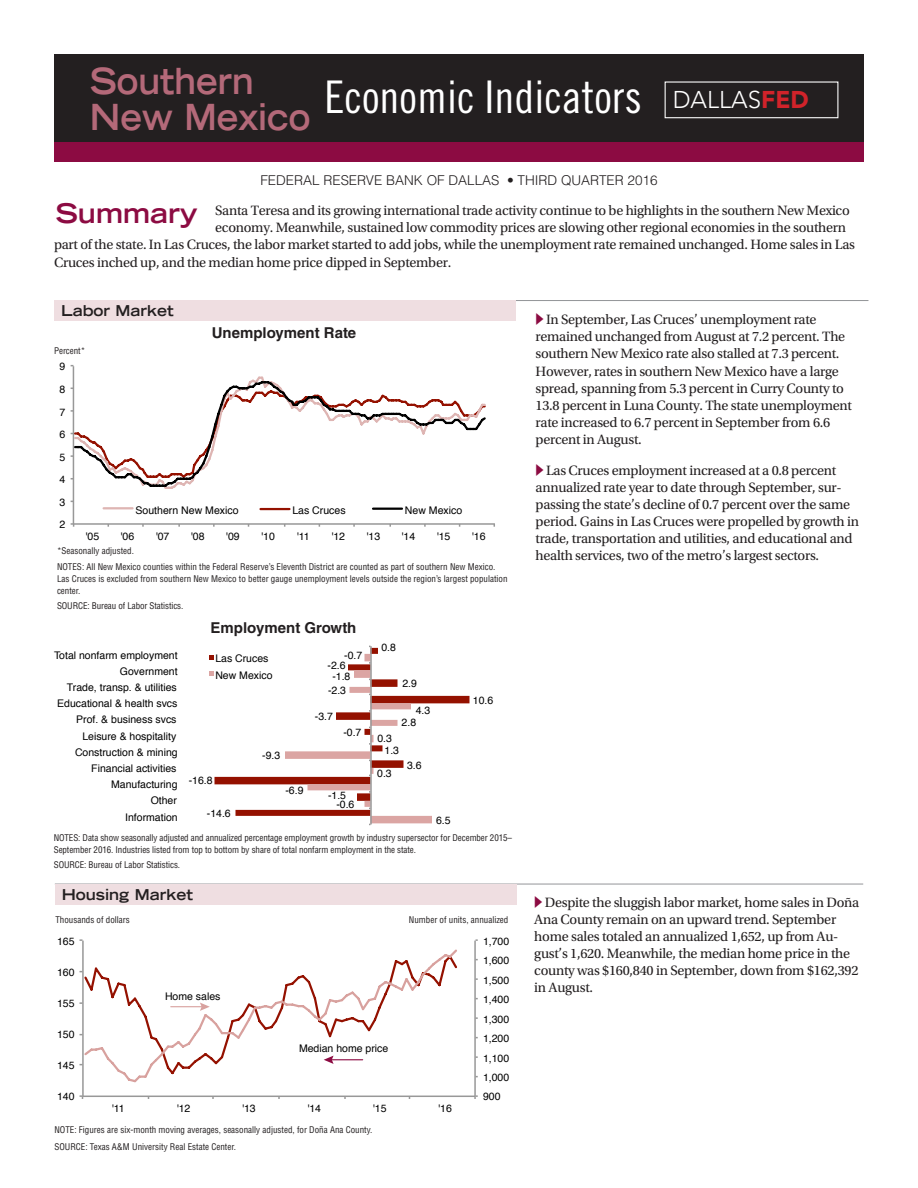
<style>
.page{position:relative;width:918px;height:1188px;background:#fff}
.page>*{position:absolute;margin:0;border:0;box-sizing:border-box;transform-origin:0 0}
.t1{font:45px "Trade Gothic LT Std Cn 18";color:#fff}
.t2{font:700 expanded 36px "Trade Gothic LT Std";color:#b46979;scale:.9 1}
.t3{font:700 expanded 27px "Trade Gothic LT Std";color:#8c0b42}
.t4{font:300 24.15px "Avenir LT Std";color:#fff}
.ChartTitle{font:700 15px "Helvetica LT Std";color:#231f20}
.SectionHead{font:700 expanded 15px "Trade Gothic LT Std";color:#231f20}
.t5{font:14.25px/17.1px "Utopia Std";letter-spacing:-.02em;color:#231f20}
.t6{font:300 13.5px "Helvetica LT Std";color:#231f20}
.t7{font:10.5px/16.2px "Helvetica";color:#000}
.Notes{font:condensed 9px/12px "Helvetica LT Std";color:#231f20}
.axislabels{font:condensed 9px "Helvetica LT Std";color:#231f20}
.s1{font-weight:900;color:#d1232a}
</style>
<div class="page">
<hr style="left:60px;top:300px;width:808px;height:1px;background:#939598">
<div style="left:54px;top:300px;width:462px;height:21px;background:#efdee1"></div>
<hr style="left:55px;top:884px;width:808px;height:1px;background:#939598">
<div style="left:55px;top:884px;width:461px;height:20px;background:#efdee1"></div>
<div style="left:54px;top:122px;width:810px;height:40px;background:#8c0b42"></div>
<div style="left:54px;top:54px;width:810px;height:87px;background:#231f20"></div>
<div style="left:665px;top:81px;width:173px;height:37px;border:1px solid #fff"></div>
<hr style="left:73px;top:366px;width:1px;height:158px;background:#989898">
<hr style="left:73px;top:523px;width:422px;height:2px;background:#989898">
<svg style="left:74px;top:379px;width:412px;height:110px"></svg>
<hr style="left:373px;top:508px;width:29px;height:2px;background:#000">
<hr style="left:261px;top:508px;width:28px;height:2px;background:#941100">
<hr style="left:104px;top:507px;width:29px;height:2px;background:#deb5b3">
<svg style="left:209px;top:646px;width:261px;height:179px"></svg>
<hr style="left:474px;top:941px;width:2px;height:155px;background:#989898">
<hr style="left:82px;top:941px;width:2px;height:155px;background:#989898">
<hr style="left:83px;top:1096px;width:392px;height:1px;background:#989898">
<svg style="left:82px;top:947px;width:375px;height:137px"></svg>
<hr style="left:330px;top:1059px;width:33px;height:1px;background:#8c0b42">
<svg style="left:324px;top:1056px;width:10px;height:8px"></svg>
<hr style="left:171px;top:1006px;width:32px;height:1px;background:#d8a19e">
<svg style="left:200px;top:1003px;width:10px;height:8px"></svg>
<p class="t2" style="left:90px;top:57px;width:183px">Southern</p>
<p class="t2" style="left:90px;top:93px;width:246px">New Mexico</p>
<p class="t1" style="left:325px;top:71px;width:319px">Economic Indicators</p>
<p class="t4" style="left:673px;top:86px;width:138px">DALLAS<span class="s1">FED</span></p>
<p class="t6" style="left:260px;top:172px;width:399px">FEDERAL RESERVE BANK OF DALLAS • THIRD QUARTER 2016</p>
<p class="t3" style="left:56px;top:196px;width:144px">Summary</p>
<p class="t5" style="left:215px;top:202px;width:636px">Santa Teresa and its growing international trade activity continue to be highlights in the southern New Mexico</p>
<p class="t5" style="left:215px;top:219px;width:632px">economy. Meanwhile, sustained low commodity prices are slowing other regional economies in the southern</p>
<p class="t5" style="left:54px;top:237px;width:803px">part of the state. In Las Cruces, the labor market started to add jobs, while the unemployment rate remained unchanged. Home sales in Las</p>
<p class="t5" style="left:54px;top:254px;width:399px">Cruces inched up, and the median home price dipped in September.</p>
<p class="SectionHead" style="left:61px;top:301px;width:114px">Labor Market</p>
<p class="axislabels" style="left:54px;top:346px;width:33px">Percent*</p>
<p class="t7" style="left:59px;top:359px;width:7px">9</p>
<p class="t7" style="left:59px;top:382px;width:7px">8</p>
<p class="t7" style="left:59px;top:404px;width:7px">7</p>
<p class="t7" style="left:59px;top:427px;width:7px">6</p>
<p class="t7" style="left:59px;top:449px;width:7px">5</p>
<p class="t7" style="left:59px;top:472px;width:7px">4</p>
<p class="ChartTitle" style="left:212px;top:323px;width:146px">Unemployment Rate</p>
<p class="t7" style="left:59px;top:494px;width:7px">3</p>
<p class="t7" style="left:59px;top:517px;width:7px">2</p>
<p class="t7" style="left:135px;top:502px;width:105px">Southern New Mexico</p>
<p class="t7" style="left:292px;top:503px;width:55px">Las Cruces</p>
<p class="t7" style="left:405px;top:502px;width:59px">New Mexico</p>
<p class="t7" style="left:85px;top:528px;width:15px">'05</p>
<p class="t7" style="left:121px;top:528px;width:15px">'06</p>
<p class="t7" style="left:156px;top:528px;width:15px">'07</p>
<p class="t7" style="left:191px;top:528px;width:15px">'08</p>
<p class="t7" style="left:226px;top:528px;width:15px">'09</p>
<p class="t7" style="left:261px;top:528px;width:15px">'10</p>
<p class="t7" style="left:297px;top:528px;width:14px">'11</p>
<p class="t7" style="left:331px;top:528px;width:15px">'12</p>
<p class="t7" style="left:366px;top:528px;width:15px">'13</p>
<p class="t7" style="left:402px;top:528px;width:15px">'14</p>
<p class="t7" style="left:437px;top:528px;width:15px">'15</p>
<p class="t7" style="left:472px;top:528px;width:15px">'16</p>
<p class="Notes" style="left:57px;top:545px;width:78px">*Seasonally adjusted.</p>
<p class="Notes" style="left:57px;top:561px;width:452px">NOTES: All New Mexico counties within the Federal Reserve’s Eleventh District are counted as part of southern New Mexico.<br>Las Cruces is excluded from southern New Mexico to better gauge unemployment levels outside the region’s largest population center.</p>
<p class="Notes" style="left:57px;top:600px;width:128px">SOURCE: Bureau of Labor Statistics.</p>
<p class="ChartTitle" style="left:211px;top:619px;width:147px">Employment Growth</p>
<p class="t7" style="left:54px;top:647px;width:125px;text-align:right">Total nonfarm employment<br>Government<br>Trade, transp. &amp; utilities<br>Educational &amp; health svcs<br>Prof. &amp; business svcs<br>Leisure &amp; hospitality<br>Construction &amp; mining<br>Financial activities<br>Manufacturing<br>Other<br>Information</p>
<p class="t7" style="left:215px;top:651px;width:59px;line-height:16.8px">Las Cruces<br>New Mexico</p>
<p class="t7" style="left:262px;top:748px;width:20px">-9.3</p>
<p class="t7" style="left:189px;top:773px;width:25px">-16.8</p>
<p class="t7" style="left:285px;top:782px;width:20px">-6.9</p>
<p class="t7" style="left:207px;top:806px;width:25px">-14.6</p>
<p class="t7" style="left:332px;top:645px;width:32px;line-height:21.1px;text-indent:12px">-0.7 -1.8</p>
<p class="t7" style="left:328px;top:682px;width:20px">-2.3</p>
<p class="t7" style="left:328px;top:657px;width:20px">-2.6</p>
<p class="t7" style="left:315px;top:709px;width:20px">-3.7</p>
<p class="t7" style="left:343px;top:724px;width:20px">-0.7</p>
<p class="t7" style="left:328px;top:788px;width:20px">-1.5</p>
<p class="t7" style="left:336px;top:796px;width:20px">-0.6</p>
<p class="t7" style="left:381px;top:640px;width:16px">0.8</p>
<p class="t7" style="left:402px;top:676px;width:16px">2.9</p>
<p class="t7" style="left:377px;top:731px;width:16px">0.3</p>
<p class="t7" style="left:402px;top:704px;width:30px;line-height:12.8px;text-indent:14px">4.3<br>2.8</p>
<p class="t7" style="left:385px;top:742px;width:16px">1.3</p>
<p class="t7" style="left:377px;top:765px;width:16px">0.3</p>
<p class="t7" style="left:407px;top:757px;width:16px">3.6</p>
<p class="t7" style="left:436px;top:812px;width:16px">6.5</p>
<p class="t7" style="left:473px;top:692px;width:22px">10.6</p>
<p class="Notes" style="left:54px;top:831px;width:460px">NOTES: Data show seasonally adjusted and annualized percentage employment growth by industry supersector for December 2015–<br>September 2016. Industries listed from top to bottom by share of total nonfarm employment in the state.</p>
<p class="Notes" style="left:54px;top:859px;width:128px">SOURCE: Bureau of Labor Statistics.</p>
<p class="SectionHead" style="left:62px;top:884px;width:133px">Housing Market</p>
<p class="axislabels" style="left:55px;top:915px;width:76px">Thousands of dollars</p>
<p class="axislabels" style="left:409px;top:915px;width:101px">Number of units, annualized</p>
<p class="t7" style="left:57px;top:933px;width:19px">165</p>
<p class="t7" style="left:57px;top:964px;width:19px">160</p>
<p class="t7" style="left:57px;top:996px;width:19px">155</p>
<p class="t7" style="left:57px;top:1027px;width:19px">150</p>
<p class="t7" style="left:57px;top:1058px;width:19px">145</p>
<p class="t7" style="left:57px;top:1089px;width:19px">140</p>
<p class="t7" style="left:165px;top:988px;width:57px">Home sales</p>
<p class="t7" style="left:299px;top:1040px;width:91px">Median home price</p>
<p class="t7" style="left:112px;top:1101px;width:14px">'11</p>
<p class="t7" style="left:177px;top:1101px;width:15px">'12</p>
<p class="t7" style="left:242px;top:1101px;width:15px">'13</p>
<p class="t7" style="left:307px;top:1101px;width:15px">'14</p>
<p class="t7" style="left:373px;top:1101px;width:15px">'15</p>
<p class="t7" style="left:438px;top:1101px;width:15px">'16</p>
<p class="Notes" style="left:54px;top:1124px;width:320px">NOTE: Figures are six-month moving averages, seasonally adjusted, for Doña Ana County.</p>
<p class="Notes" style="left:54px;top:1141px;width:183px">SOURCE: Texas A&amp;M University Real Estate Center.</p>
<p class="t7" style="left:483px;top:933px;width:28px">1,700</p>
<p class="t7" style="left:483px;top:953px;width:28px">1,600</p>
<p class="t7" style="left:483px;top:972px;width:28px">1,500</p>
<p class="t7" style="left:483px;top:992px;width:28px">1,400</p>
<p class="t7" style="left:483px;top:1011px;width:28px">1,300</p>
<p class="t7" style="left:483px;top:1031px;width:28px">1,200</p>
<p class="t7" style="left:483px;top:1050px;width:28px">1,100</p>
<p class="t7" style="left:483px;top:1070px;width:28px">1,000</p>
<p class="t7" style="left:483px;top:1089px;width:19px">900</p>
<p class="t5" style="left:536px;top:311px;width:318px;text-indent:10px">In September, Las Cruces’ unemployment rate remained unchanged from August at 7.2 percent. The southern New Mexico rate also stalled at 7.3 percent.<br>However, rates in southern New Mexico have a large spread, spanning from 5.3 percent in Curry County to 13.8 percent in Luna County. The state unemployment rate increased to 6.7 percent in September from 6.6 percent in August.</p>
<p class="t5" style="left:536px;top:462px;width:325px;text-indent:10px">Las Cruces employment increased at a 0.8 percent annualized rate year to date through September, sur&shy;passing the state’s decline of 0.7 percent over the same period. Gains in Las Cruces were propelled by growth in trade, transportation and utilities, and educational and health services, two of the metro’s largest sectors.</p>
<p class="t5" style="left:534px;top:894px;width:326px;text-indent:10px">Despite the sluggish labor market, home sales in Doña Ana County remain on an upward trend. September home sales totaled an annualized 1,652, up from Au&shy;gust’s 1,620. Meanwhile, the median home price in the county was $160,840 in September, down from $162,392 in August.</p>
</div>
